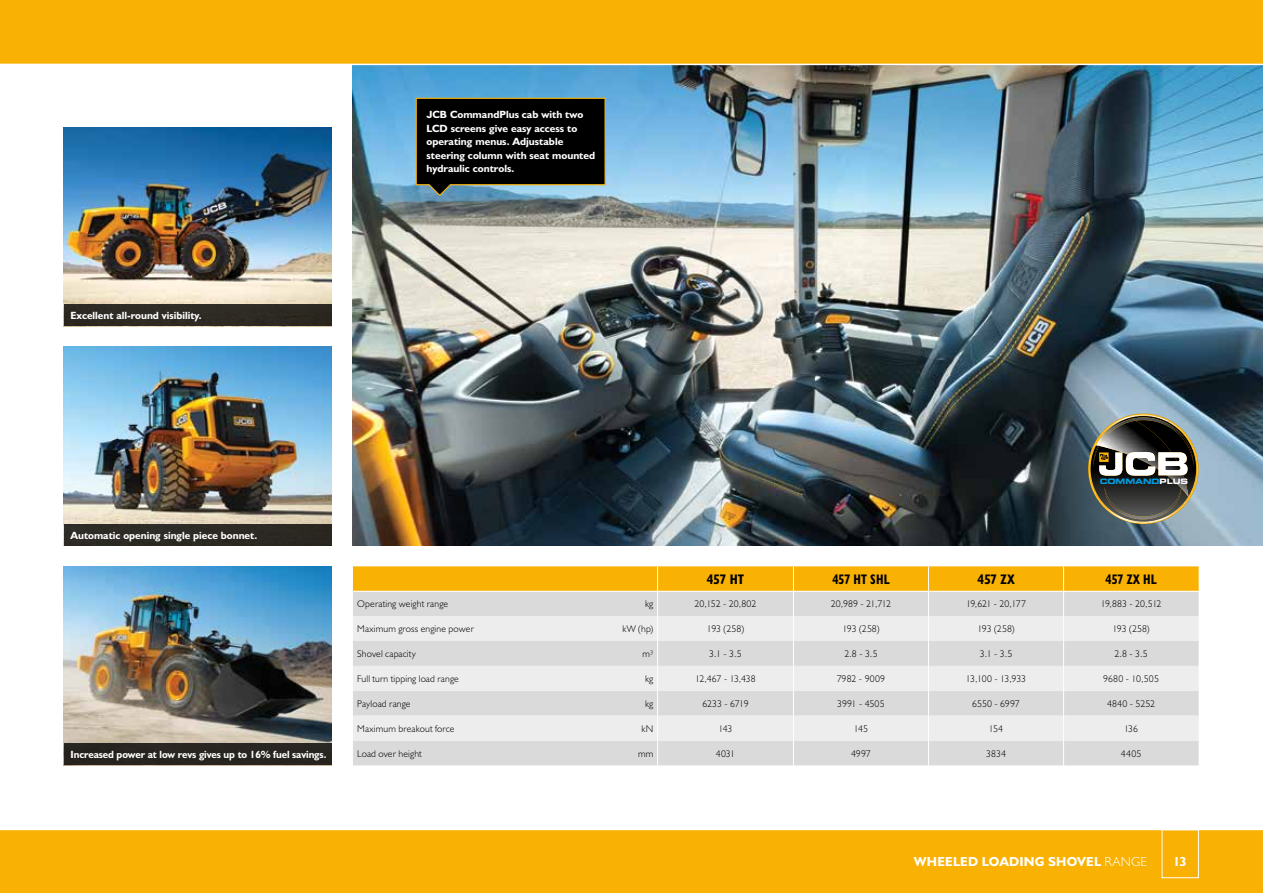
<style>
.page{position:relative;width:1263px;height:893px;background:#fff}
.page>*{position:absolute;margin:0;border:0;box-sizing:border-box;transform-origin:0 0}
.t1{font:13.8px "JCB Bold Condensed";letter-spacing:.01em;color:#000;scale:.93 1}
.t2{font:13.8px "JCB Bold Condensed";letter-spacing:.01em;color:#000}
.t3{font:13.2px "JCB Bold";letter-spacing:.02em;color:#fff}
.t4{font:10.5px/13.5px "JCB Bold";color:#fff}
.t5{font:300 9.75px "JCB Euro";letter-spacing:.015em;color:#000}
.t6{font:300 9.75px "JCB Euro";letter-spacing:-.025em;color:#000}
.t7{font:300 9.75px "JCB Euro";letter-spacing:-.035em;color:#000}
.t8{font:300 9.75px "JCB Euro";letter-spacing:-.02em;color:#000}
.t9{font:300 9.75px "JCB Euro";letter-spacing:-.015em;color:#000}
.t10{font:700 expanded 7.35px "Square 721 BT";color:#009fe3}
.s1{color:#fff}
.s2{font-family:"JCB Light";font-weight:400}
.s3{font-family:"JCB Light"}
</style>
<div class="page">
<img style="left:353px;top:65px;width:910px;height:481px">
<div style="left:0;top:0;width:1263px;height:64px;background:#f9b104"></div>
<div style="left:0;top:829px;width:1263px;height:64px;background:#f9b104"></div>
<hr style="left:0;top:829px;width:1263px;height:1px;background:#fff">
<img style="left:64px;top:567px;width:268px;height:177px">
<div style="left:64px;top:744px;width:268px;height:21px;background:#282520"></div>
<svg style="left:353px;top:566px;width:846px;height:199px;background:#e5dcc7"></svg>
<hr style="left:353px;top:591px;width:196px;height:1px;background:#fff">
<hr style="left:549px;top:591px;width:109px;height:1px;background:#fff">
<hr style="left:658px;top:591px;width:135px;height:1px;background:#fff">
<hr style="left:793px;top:591px;width:135px;height:1px;background:#fff">
<hr style="left:928px;top:591px;width:135px;height:1px;background:#fff">
<hr style="left:1063px;top:591px;width:136px;height:1px;background:#fff">
<img style="left:64px;top:347px;width:268px;height:177px">
<img style="left:64px;top:128px;width:268px;height:177px">
<div style="left:64px;top:524px;width:268px;height:21px;background:#2d2a25"></div>
<div style="left:64px;top:305px;width:268px;height:21px;background:#2e2a24"></div>
<svg style="left:415px;top:97px;width:191px;height:100px;background:#171c1a"></svg>
<svg style="left:1088px;top:414px;width:111px;height:110px;background:#64645b"></svg>
<div style="left:1162px;top:829px;width:37px;height:49px;border:1px solid #fff"></div>
<p class="t4" style="left:71px;top:309px;width:132px">Excellent all-round visibility.</p>
<p class="t4" style="left:426px;top:108px;width:170px">JCB CommandPlus cab with two<br>LCD screens give easy access to operating menus. Adjustable steering column with seat mounted hydraulic controls.</p>
<p class="t4" style="left:71px;top:528px;width:188px">Automatic opening single piece bonnet.</p>
<p class="t4" style="left:71px;top:748px;width:257px">Increased power at low revs gives up to 16% fuel savings.</p>
<p class="t10" style="left:1100px;top:477px;width:90px">COMMAND<span class="s1">PLUS</span></p>
<h1 class="t2" style="left:707px;top:571px;width:39px">457 HT</h1>
<h1 class="t1" style="left:832px;top:571px;width:63px">457 HT SHL</h1>
<h1 class="t2" style="left:977px;top:571px;width:38px">457 ZX</h1>
<h1 class="t1" style="left:1105px;top:571px;width:57px">457 ZX HL</h1>
<p class="t5" style="left:357px;top:598px;width:93px">Operating weight range</p>
<p class="t5" style="left:645px;top:598px;width:10px">kg</p>
<p class="t5" style="left:694px;top:598px;width:63px">20,152 - 20,802</p>
<p class="t6" style="left:831px;top:598px;width:62px">20,989 - 21,712</p>
<p class="t7" style="left:966px;top:598px;width:62px">19,621 - 20,177</p>
<p class="t6" style="left:1101px;top:598px;width:62px">19,883 - 20,512</p>
<p class="t5" style="left:357px;top:623px;width:118px">Maximum gross engine power</p>
<p class="t5" style="left:623px;top:623px;width:32px">kW (hp)</p>
<p class="t5" style="left:707px;top:623px;width:39px">193 (258)</p>
<p class="t5" style="left:842px;top:623px;width:39px">193 (258)</p>
<p class="t5" style="left:977px;top:623px;width:39px">193 (258)</p>
<p class="t5" style="left:1112px;top:623px;width:39px">193 (258)</p>
<p class="t5" style="left:357px;top:648px;width:60px">Shovel capacity</p>
<p class="t5" style="left:642px;top:648px;width:12px">m<span class="s2">³</span></p>
<p class="t5" style="left:709px;top:648px;width:34px">3.1 - 3.5</p>
<p class="t5" style="left:844px;top:648px;width:35px">2.8 - 3.5</p>
<p class="t5" style="left:980px;top:648px;width:34px">3.1 - 3.5</p>
<p class="t5" style="left:1114px;top:648px;width:35px">2.8 - 3.5</p>
<p class="t5" style="left:357px;top:673px;width:103px">Full turn tipping load range</p>
<p class="t5" style="left:645px;top:673px;width:10px">kg</p>
<p class="t8" style="left:695px;top:673px;width:62px">12,467 - 13,438</p>
<p class="t5" style="left:837px;top:673px;width:50px">7982 - 9009</p>
<p class="t6" style="left:966px;top:673px;width:62px">13,100 - 13,933</p>
<p class="t5" style="left:1103px;top:673px;width:57px">9680 - 10,505</p>
<p class="t5" style="left:357px;top:698px;width:55px">Payload range</p>
<p class="t5" style="left:645px;top:698px;width:10px">kg</p>
<p class="t9" style="left:702px;top:698px;width:48px">6233 - 6719</p>
<p class="t5" style="left:837px;top:698px;width:49px">3991 - 4505</p>
<p class="t5" style="left:972px;top:698px;width:49px">6550 - 6997</p>
<p class="t5" style="left:1107px;top:698px;width:50px">4840 - 5252</p>
<p class="t5" style="left:357px;top:722px;width:99px">Maximum breakout force</p>
<p class="t5" style="left:641px;top:722px;width:13px">kN</p>
<p class="t5" style="left:718px;top:722px;width:16px">143</p>
<p class="t5" style="left:854px;top:722px;width:16px">145</p>
<p class="t5" style="left:989px;top:722px;width:16px">154</p>
<p class="t5" style="left:1124px;top:722px;width:16px">136</p>
<p class="t5" style="left:357px;top:747px;width:66px">Load over height</p>
<p class="t5" style="left:638px;top:747px;width:17px">mm</p>
<p class="t5" style="left:716px;top:747px;width:21px">4031</p>
<p class="t5" style="left:851px;top:747px;width:21px">4997</p>
<p class="t5" style="left:986px;top:747px;width:21px">3834</p>
<p class="t5" style="left:1121px;top:747px;width:22px">4405</p>
<h2 class="t3" style="left:914px;top:853px;width:235px">WHEELED LOADING SHOVEL <span class="s3">RANGE</span></h2>
<h2 class="t3" style="left:1173px;top:853px;width:15px">13</h2>
</div>
